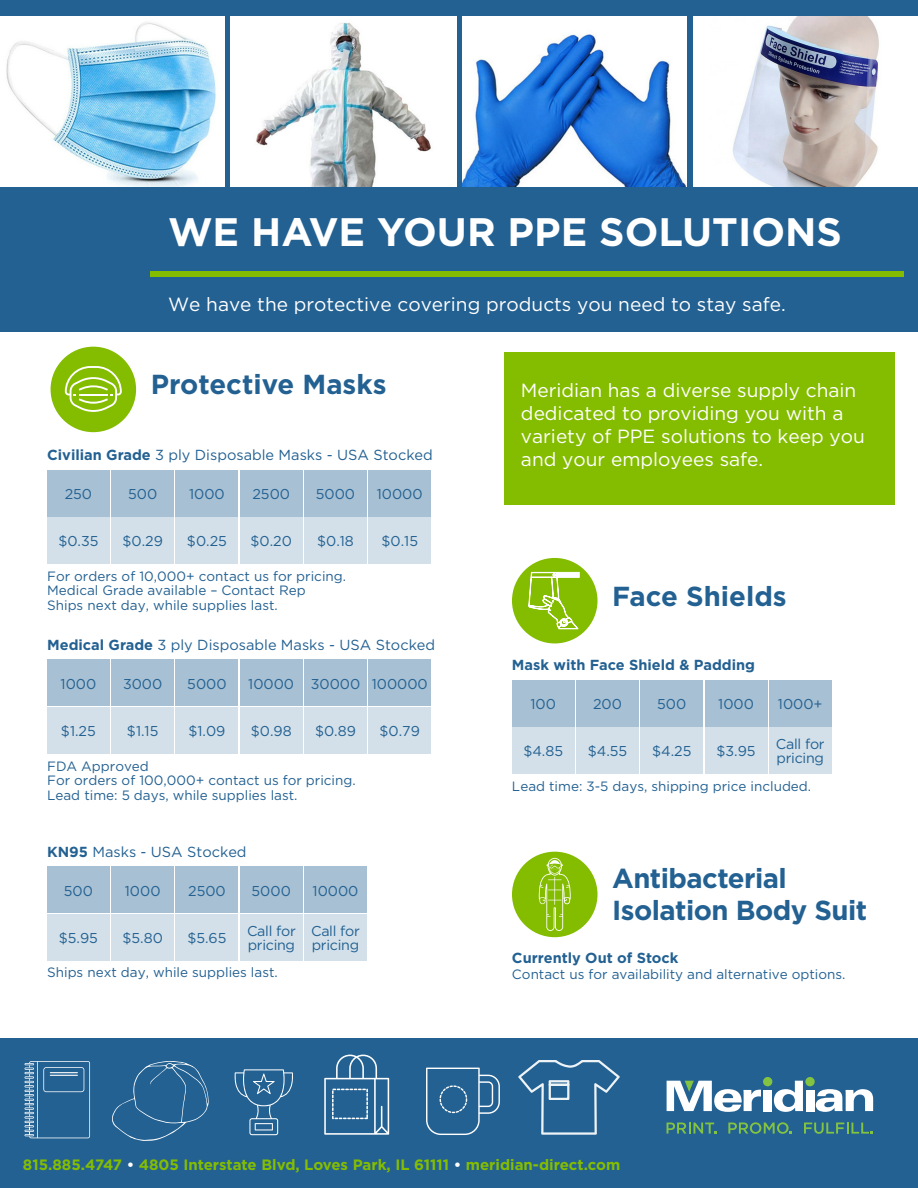
<style>
.page{position:relative;width:918px;height:1188px;background:#fff}
.page>*{position:absolute;margin:0;border:0;box-sizing:border-box;transform-origin:0 0}
.t1{font:700 39.75px "Gotham";color:#fff}
.t2{font:700 27.45px/33px "Gotham";letter-spacing:-.02em;color:#236192}
.t3{font:700 27.45px "Gotham";color:#236192}
.t4{font:19.05px/23px "Gotham";color:#fff}
.t5{font:700 15px "Gotham";color:#84bd00}
.t6{font:14.55px "Gotham";color:#236192}
.t7{font:700 14.55px "Gotham";color:#236192}
.t8{font:14.25px "Gotham";color:#236192}
.t9{font:14.25px/14.1px "Gotham";letter-spacing:-.02em;color:#236192}
.t10{font:13.5px/14.4px "Gotham";color:#236192}
.s1{font-weight:700}
.s2{color:#fff}
</style>
<div class="page">
<div style="left:47px;top:518px;width:63px;height:46px;background:#d3e0e9"></div>
<div style="left:304px;top:518px;width:63px;height:46px;background:#d3e0e9"></div>
<div style="left:369px;top:518px;width:62px;height:46px;background:#d3e0e9"></div>
<div style="left:240px;top:518px;width:63px;height:46px;background:#d3e0e9"></div>
<div style="left:176px;top:518px;width:62px;height:46px;background:#d3e0e9"></div>
<div style="left:111px;top:518px;width:63px;height:46px;background:#d3e0e9"></div>
<div style="left:369px;top:470px;width:62px;height:46px;background:#a7c0d3"></div>
<div style="left:176px;top:470px;width:62px;height:46px;background:#a7c0d3"></div>
<div style="left:240px;top:470px;width:63px;height:46px;background:#a7c0d3"></div>
<div style="left:47px;top:470px;width:63px;height:46px;background:#a7c0d3"></div>
<div style="left:51px;top:347px;width:85px;height:85px;background:#84bd00;border-radius:50%"></div>
<div style="left:0;top:0;width:918px;height:331px;background:#236192"></div>
<div style="left:0;top:1038px;width:918px;height:150px;background:#236192"></div>
<img style="left:0;top:16px;width:225px;height:170px">
<img style="left:230px;top:16px;width:227px;height:170px">
<img style="left:462px;top:16px;width:225px;height:170px">
<img style="left:693px;top:16px;width:225px;height:170px">
<div style="left:111px;top:470px;width:63px;height:46px;background:#a7c0d3"></div>
<div style="left:304px;top:470px;width:63px;height:46px;background:#a7c0d3"></div>
<div style="left:151px;top:272px;width:753px;height:5px;background:#84bd00"></div>
<div style="left:504px;top:352px;width:391px;height:152px;background:#84bd00"></div>
<svg style="left:65px;top:366px;width:57px;height:46px"></svg>
<div style="left:512px;top:558px;width:86px;height:85px;background:#84bd00;border-radius:50%"></div>
<div style="left:512px;top:852px;width:86px;height:85px;background:#84bd00;border-radius:50%"></div>
<svg style="left:538px;top:858px;width:33px;height:73px"></svg>
<svg style="left:528px;top:572px;width:52px;height:58px"></svg>
<svg style="left:324px;top:1055px;width:65px;height:80px"></svg>
<svg style="left:234px;top:1069px;width:59px;height:66px"></svg>
<svg style="left:112px;top:1061px;width:97px;height:80px"></svg>
<svg style="left:426px;top:1068px;width:74px;height:67px"></svg>
<svg style="left:518px;top:1060px;width:102px;height:75px"></svg>
<svg style="left:25px;top:1061px;width:65px;height:77px"></svg>
<div style="left:764px;top:1090px;width:8px;height:21px;background:#fff"></div>
<svg style="left:774px;top:1081px;width:29px;height:31px"></svg>
<div style="left:806px;top:1090px;width:8px;height:21px;background:#fff"></div>
<svg style="left:816px;top:1089px;width:57px;height:23px"></svg>
<div style="left:805px;top:1077px;width:10px;height:9px;background:#82c341;border-radius:50%"></div>
<div style="left:763px;top:1077px;width:9px;height:9px;background:#82c341;border-radius:50%"></div>
<svg style="left:667px;top:1081px;width:94px;height:31px"></svg>
<svg style="left:667px;top:1123px;width:49px;height:11px"></svg>
<svg style="left:728px;top:1122px;width:64px;height:12px"></svg>
<svg style="left:804px;top:1123px;width:69px;height:11px"></svg>
<div style="left:47px;top:707px;width:63px;height:46px;background:#d3e0e9"></div>
<div style="left:304px;top:707px;width:63px;height:46px;background:#d3e0e9"></div>
<div style="left:369px;top:707px;width:62px;height:46px;background:#d3e0e9"></div>
<div style="left:240px;top:707px;width:63px;height:46px;background:#d3e0e9"></div>
<div style="left:176px;top:707px;width:62px;height:46px;background:#d3e0e9"></div>
<div style="left:111px;top:707px;width:63px;height:46px;background:#d3e0e9"></div>
<div style="left:369px;top:660px;width:62px;height:46px;background:#a7c0d3"></div>
<div style="left:176px;top:660px;width:62px;height:46px;background:#a7c0d3"></div>
<div style="left:240px;top:660px;width:63px;height:46px;background:#a7c0d3"></div>
<div style="left:47px;top:660px;width:63px;height:46px;background:#a7c0d3"></div>
<div style="left:111px;top:660px;width:63px;height:46px;background:#a7c0d3"></div>
<div style="left:304px;top:660px;width:63px;height:46px;background:#a7c0d3"></div>
<div style="left:47px;top:914px;width:63px;height:46px;background:#d3e0e9"></div>
<div style="left:304px;top:914px;width:63px;height:46px;background:#d3e0e9"></div>
<div style="left:240px;top:914px;width:63px;height:46px;background:#d3e0e9"></div>
<div style="left:176px;top:914px;width:62px;height:46px;background:#d3e0e9"></div>
<div style="left:111px;top:914px;width:63px;height:46px;background:#d3e0e9"></div>
<div style="left:176px;top:867px;width:62px;height:46px;background:#a7c0d3"></div>
<div style="left:240px;top:867px;width:63px;height:46px;background:#a7c0d3"></div>
<div style="left:47px;top:867px;width:63px;height:46px;background:#a7c0d3"></div>
<div style="left:111px;top:867px;width:63px;height:46px;background:#a7c0d3"></div>
<div style="left:304px;top:867px;width:63px;height:46px;background:#a7c0d3"></div>
<div style="left:512px;top:728px;width:63px;height:46px;background:#d3e0e9"></div>
<div style="left:769px;top:728px;width:63px;height:46px;background:#d3e0e9"></div>
<div style="left:705px;top:728px;width:62px;height:46px;background:#d3e0e9"></div>
<div style="left:641px;top:728px;width:62px;height:46px;background:#d3e0e9"></div>
<div style="left:576px;top:728px;width:63px;height:46px;background:#d3e0e9"></div>
<div style="left:641px;top:680px;width:62px;height:46px;background:#a7c0d3"></div>
<div style="left:705px;top:680px;width:62px;height:46px;background:#a7c0d3"></div>
<div style="left:512px;top:680px;width:63px;height:46px;background:#a7c0d3"></div>
<div style="left:576px;top:680px;width:63px;height:46px;background:#a7c0d3"></div>
<div style="left:769px;top:680px;width:63px;height:46px;background:#a7c0d3"></div>
<h1 class="t1" style="left:168px;top:206px;width:675px">WE HAVE YOUR PPE SOLUTIONS</h1>
<h3 class="t4" style="left:168px;top:292px;width:619px">We have the protective covering products you need to stay safe.</h3>
<h2 class="t3" style="left:151px;top:366px;width:237px">Protective Masks</h2>
<p class="t6" style="left:47px;top:446px;width:387px"><span class="s1">Civilian Grade</span> 3 ply Disposable Masks - USA Stocked</p>
<p class="t8" style="left:65px;top:486px;width:29px">250</p>
<p class="t8" style="left:128px;top:486px;width:31px">500</p>
<p class="t8" style="left:189px;top:486px;width:37px">1000</p>
<p class="t8" style="left:252px;top:486px;width:39px">2500</p>
<p class="t8" style="left:316px;top:486px;width:41px">5000</p>
<p class="t8" style="left:377px;top:486px;width:47px">10000</p>
<p class="t8" style="left:58px;top:533px;width:42px">$0.35</p>
<p class="t8" style="left:122px;top:533px;width:42px">$0.29</p>
<p class="t8" style="left:187px;top:533px;width:41px">$0.25</p>
<p class="t8" style="left:251px;top:533px;width:43px">$0.20</p>
<p class="t8" style="left:317px;top:533px;width:38px">$0.18</p>
<p class="t8" style="left:382px;top:533px;width:38px">$0.15</p>
<p class="t10" style="left:47px;top:568px;width:300px">For orders of 10,000+ contact us for pricing.<br>Medical Grade available – Contact Rep<br>Ships next day, while supplies last.</p>
<p class="t6" style="left:47px;top:637px;width:390px"><span class="s1">Medical Grade</span> 3 ply Disposable Masks - USA Stocked</p>
<p class="t8" style="left:61px;top:676px;width:37px">1000</p>
<p class="t8" style="left:123px;top:676px;width:41px">3000</p>
<p class="t8" style="left:187px;top:676px;width:41px">5000</p>
<p class="t8" style="left:248px;top:676px;width:181px">10000 30000 100000</p>
<p class="t8" style="left:61px;top:723px;width:36px">$1.25</p>
<p class="t8" style="left:127px;top:723px;width:33px">$1.15</p>
<p class="t8" style="left:188px;top:723px;width:39px">$1.09</p>
<p class="t8" style="left:251px;top:723px;width:42px">$0.98</p>
<p class="t8" style="left:315px;top:723px;width:42px">$0.89</p>
<p class="t8" style="left:380px;top:723px;width:42px">$0.79</p>
<p class="t10" style="left:47px;top:759px;width:310px">FDA Approved<br>For orders of 100,000+ contact us for pricing.<br>Lead time: 5 days, while supplies last.</p>
<p class="t6" style="left:47px;top:844px;width:201px"><span class="s1">KN95</span> Masks - USA Stocked</p>
<p class="t8" style="left:64px;top:883px;width:31px">500</p>
<p class="t8" style="left:125px;top:883px;width:37px">1000</p>
<p class="t8" style="left:188px;top:883px;width:39px">2500</p>
<p class="t8" style="left:252px;top:883px;width:41px">5000</p>
<p class="t8" style="left:313px;top:883px;width:47px">10000</p>
<p class="t8" style="left:59px;top:930px;width:41px">$5.95</p>
<p class="t8" style="left:122px;top:930px;width:42px">$5.80</p>
<p class="t8" style="left:187px;top:930px;width:41px">$5.65</p>
<p class="t9" style="left:247px;top:924px;width:50px">Call for pricing</p>
<p class="t9" style="left:311px;top:924px;width:50px">Call for pricing</p>
<p class="t10" style="left:47px;top:965px;width:232px">Ships next day, while supplies last.</p>
<h3 class="t4" style="left:521px;top:379px;width:345px">Meridian has a diverse supply chain dedicated to providing you with a variety of PPE solutions to keep you and your employees safe.</h3>
<h2 class="t3" style="left:612px;top:578px;width:176px">Face Shields</h2>
<p class="t7" style="left:512px;top:655px;width:245px">Mask with Face Shield &amp; Padding</p>
<p class="t8" style="left:531px;top:696px;width:27px">100</p>
<p class="t8" style="left:593px;top:696px;width:30px">200</p>
<p class="t8" style="left:657px;top:696px;width:31px">500</p>
<p class="t8" style="left:718px;top:696px;width:37px">1000</p>
<p class="t8" style="left:778px;top:696px;width:46px">1000+</p>
<p class="t8" style="left:523px;top:743px;width:41px">$4.85</p>
<p class="t8" style="left:588px;top:743px;width:41px">$4.55</p>
<p class="t8" style="left:652px;top:743px;width:41px">$4.25</p>
<p class="t8" style="left:716px;top:743px;width:41px">$3.95</p>
<p class="t9" style="left:776px;top:737px;width:50px">Call for pricing</p>
<p class="t10" style="left:512px;top:778px;width:301px">Lead time: 3-5 days, shipping price included.</p>
<h2 class="t2" style="left:612px;top:861px;width:256px">Antibacterial<br>Isolation Body Suit</h2>
<p class="t7" style="left:512px;top:948px;width:168px">Currently Out of Stock</p>
<p class="t10" style="left:512px;top:967px;width:335px">Contact us for availability and alternative options.</p>
<p class="t5" style="left:23px;top:1155px;width:599px">815.885.4747 <span class="s2">•</span> 4805 Interstate Blvd, Loves Park, IL 61111 <span class="s2">•</span> meridian-direct.com</p>
</div>
